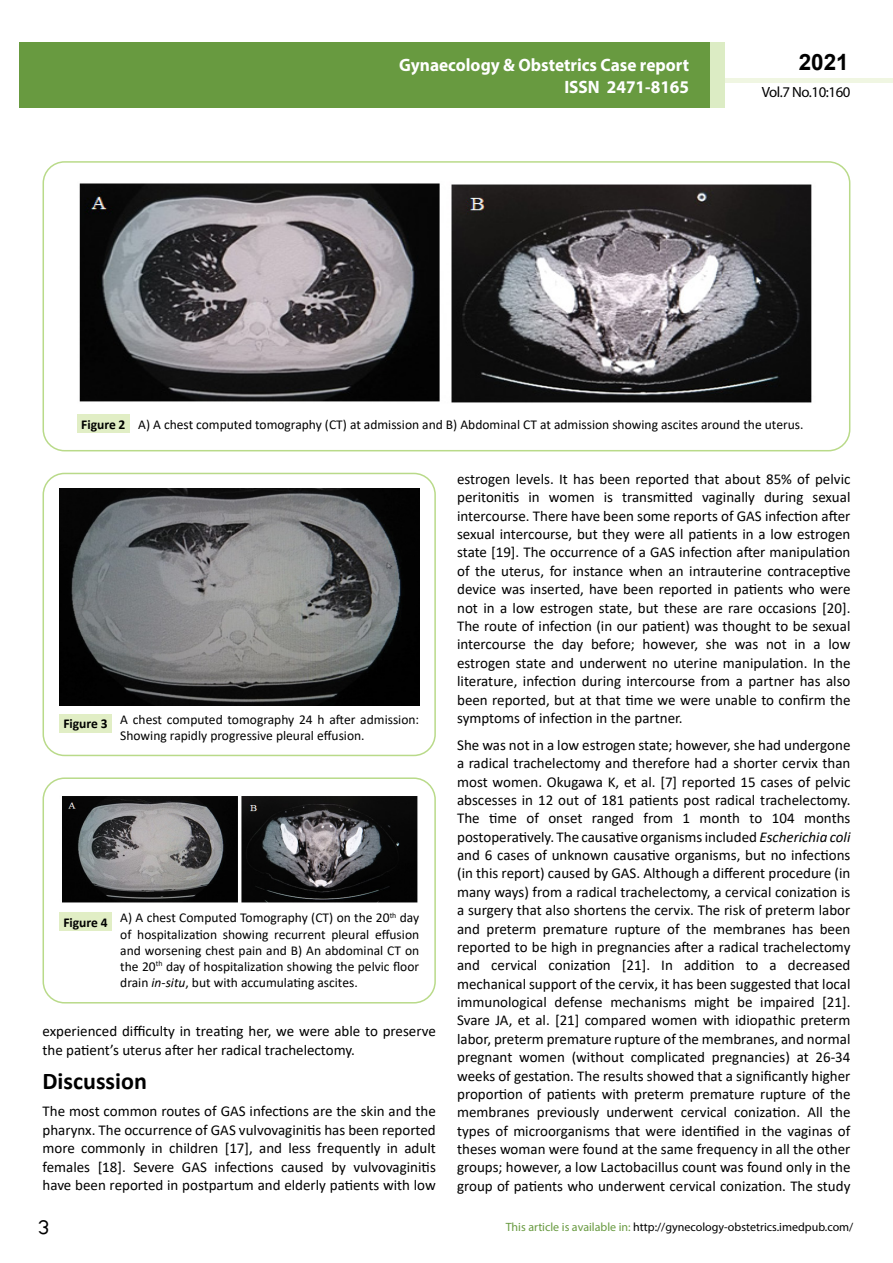
<style>
.page{position:relative;width:893px;height:1263px;background:#fff}
.page>*{position:absolute;margin:0;border:0;box-sizing:border-box;transform-origin:0 0}
.t1{font:25.5px "Tunga";color:#000}
.t2{font:700 24px "Calibri";color:#000}
.t3{font:700 22.5px "Arial";color:#000}
.t4{font:700 18px/21.6px "Myriad Pro";color:#fff;text-align:right;scale:.96 1}
.t5{font:15px/18.5px "Calibri";color:#000;text-align:justify}
.t6{font:14.85px "Myriad Pro";letter-spacing:-.03em;color:#000}
.t7{font:13.5px/16.2px "Calibri";color:#000}
.t8{font:700 13.5px "Calibri";color:#000}
.t9{font:12px "Myriad Pro";color:#000}
.s1{font-weight:700}
.s2{font-style:italic}
.s3{color:#689a40}
</style>
<div class="page">
<hr style="left:725px;top:78px;width:168px;height:4px;background:#f0f6e2">
<div style="left:709px;top:42px;width:16px;height:66px;background:#dcecc4"></div>
<div style="left:19px;top:42px;width:690px;height:66px;background:#689a40"></div>
<div style="left:43px;top:161px;width:807px;height:290px;border:2px solid #b9da89;border-radius:21px"></div>
<img style="left:79px;top:183px;width:733px;height:220px">
<div style="left:77px;top:414px;width:53px;height:19px;background:#e1eec5"></div>
<div style="left:43px;top:473px;width:393px;height:283px;border:2px solid #b9da89;border-radius:21px"></div>
<img style="left:59px;top:489px;width:360px;height:216px">
<div style="left:59px;top:714px;width:53px;height:19px;background:#e1eec5"></div>
<div style="left:43px;top:777px;width:393px;height:226px;border:2px solid #b9da89;border-radius:21px"></div>
<img style="left:62px;top:796px;width:356px;height:107px">
<div style="left:59px;top:912px;width:53px;height:19px;background:#e1eec5"></div>
<p class="t4" style="left:399px;top:54px;width:303px">Gynaecology &amp; Obstetrics Case report<br>ISSN 2471-8165</p>
<h3 class="t3" style="left:799px;top:46px;width:52px">2021</h3>
<p class="t6" style="left:762px;top:83px;width:90px">Vol.7 No.10:160</p>
<p class="t7" style="left:81px;top:416px;width:724px"><span class="s1">Figure 2</span> A) A chest computed tomography (CT) at admission and B) Abdominal CT at admission showing ascites around the uterus.</p>
<p class="t8" style="left:63px;top:714px;width:46px">Figure 3</p>
<p class="t7" style="left:120px;top:711px;width:300px">A chest computed tomography 24 h after admission:<br>Showing rapidly progressive pleural effusion.</p>
<p class="t8" style="left:63px;top:912px;width:46px">Figure 4</p>
<p class="t7" style="left:120px;top:909px;width:300px;text-align:justify">A) A chest Computed Tomography (CT) on the 20<sup>th</sup> day of hospitalization showing recurrent pleural effusion and worsening chest pain and B) An abdominal CT on the 20<sup>th</sup> day of hospitalization showing the pelvic floor drain <span class="s2">in-situ</span>, but with accumulating ascites.</p>
<p class="t5" style="left:43px;top:1021px;width:395px">experienced difficulty in treating her, we were able to preserve the patient’s uterus after her radical trachelectomy.</p>
<h2 class="t2" style="left:43px;top:1064px;width:106px">Discussion</h2>
<p class="t5" style="left:43px;top:1102px;width:395px">The most common routes of GAS infections are the skin and the pharynx. The occurrence of GAS vulvovaginitis has been reported more commonly in children [17], and less frequently in adult females [18]. Severe GAS infections caused by vulvovaginitis have been reported in postpartum and elderly patients with low</p>
<p class="t5" style="left:457px;top:469px;width:395px">estrogen levels. It has been reported that about 85% of pelvic peritonitis in women is transmitted vaginally during sexual intercourse. There have been some reports of GAS infection after sexual intercourse, but they were all patients in a low estrogen state [19]. The occurrence of a GAS infection after manipulation of the uterus, for instance when an intrauterine contraceptive device was inserted, have been reported in patients who were not in a low estrogen state, but these are rare occasions [20].<br>The route of infection (in our patient) was thought to be sexual intercourse the day before; however, she was not in a low estrogen state and underwent no uterine manipulation. In the literature, infection during intercourse from a partner has also been reported, but at that time we were unable to confirm the symptoms of infection in the partner.</p>
<p class="t5" style="left:457px;top:735px;width:395px">She was not in a low estrogen state; however, she had undergone a radical trachelectomy and therefore had a shorter cervix than most women. Okugawa K, et al. [7] reported 15 cases of pelvic abscesses in 12 out of 181 patients post radical trachelectomy.<br>The time of onset ranged from 1 month to 104 months postoperatively. The causative organisms included <span class="s2">Escherichia coli </span>and 6 cases of unknown causative organisms, but no infections (in this report) caused by GAS. Although a different procedure (in many ways) from a radical trachelectomy, a cervical conization is a surgery that also shortens the cervix. The risk of preterm labor and preterm premature rupture of the membranes has been reported to be high in pregnancies after a radical trachelectomy and cervical conization [21]. In addition to a decreased mechanical support of the cervix, it has been suggested that local immunological defense mechanisms might be impaired [21].<br>Svare JA, et al. [21] compared women with idiopathic preterm labor, preterm premature rupture of the membranes, and normal pregnant women (without complicated pregnancies) at 26-34 weeks of gestation. The results showed that a significantly higher proportion of patients with preterm premature rupture of the membranes previously underwent cervical conization. All the types of microorganisms that were identified in the vaginas of theses woman were found at the same frequency in all the other groups; however, a low Lactobacillus count was found only in the group of patients who underwent cervical conization. The study</p>
<h1 class="t1" style="left:38px;top:1210px;width:13px">3</h1>
<p class="t9" style="left:506px;top:1219px;width:349px"><span class="s3">This article is available in:</span> http://gynecology-obstetrics.imedpub.com/</p>
</div>
